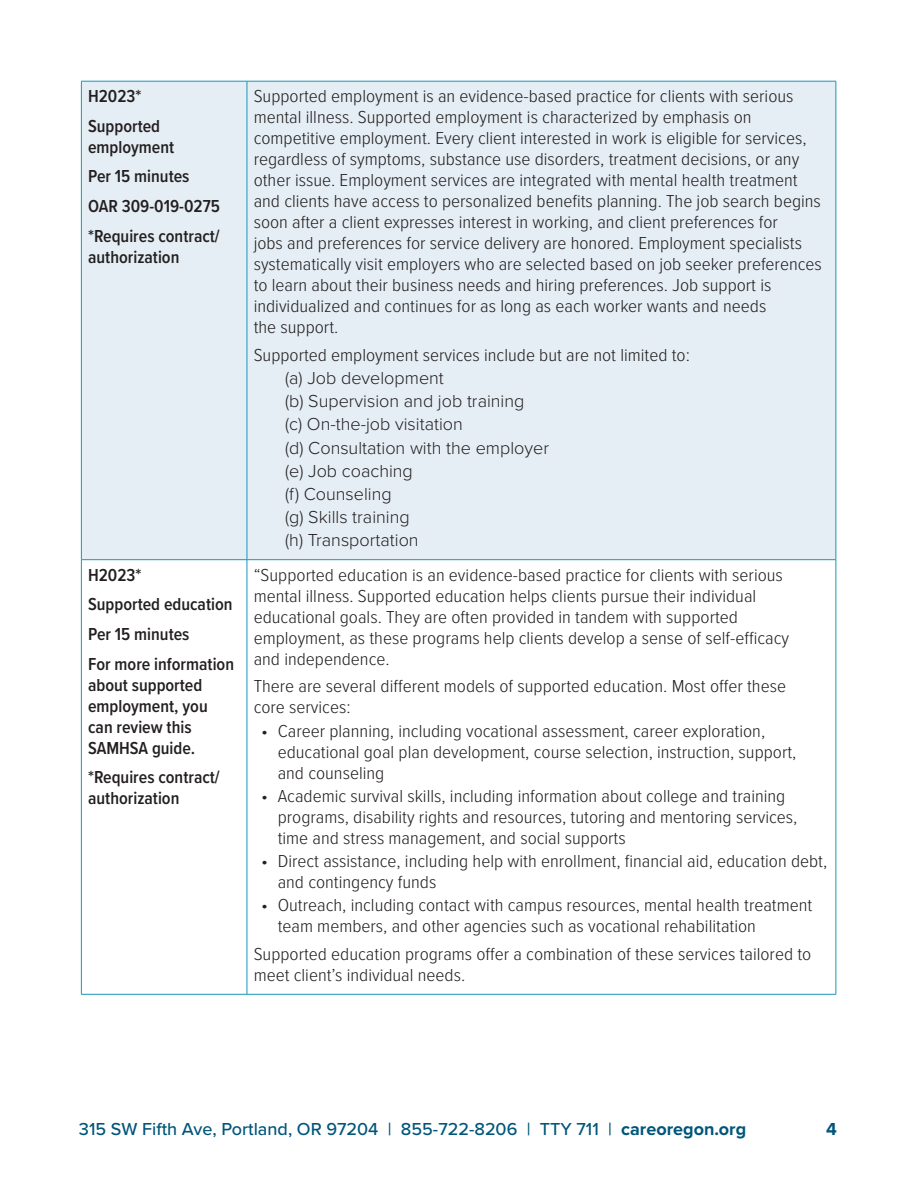
<style>
.page{position:relative;width:918px;height:1188px;background:#fff}
.page>*{position:absolute;margin:0;border:0;box-sizing:border-box;transform-origin:0 0}
.table__text_2{font:300 18px/21px "Proxima Nova Cond";color:#231f20;scale:1.08 1}
.table__bullet{font:300 18px/21px "Proxima Nova Cond";color:#231f20;scale:1.08 1}
.table__text_1{font:600 18px/21px "Proxima Nova Cond";color:#231f20}
.table__indent{font:300 18px "Proxima Nova";color:#231f20}
.t1{font:500 18px "Proxima Nova";color:#00567a}
.t2{font:700 18px "Proxima Nova";color:#00567a}
.s1{font-family:"Proxima Nova"}
.s2{font-weight:700}
</style>
<div class="page">
<div style="left:82px;top:82px;width:754px;height:477px;background:#e5eef4"></div>
<hr style="left:247px;top:81px;width:1px;height:478px;background:#1798b6">
<hr style="left:247px;top:560px;width:1px;height:434px;background:#1798b6">
<hr style="left:81px;top:81px;width:166px;height:1px;background:#1798b6">
<hr style="left:81px;top:81px;width:1px;height:478px;background:#1798b6">
<hr style="left:247px;top:81px;width:589px;height:1px;background:#1798b6">
<hr style="left:836px;top:81px;width:1px;height:478px;background:#1798b6">
<hr style="left:81px;top:559px;width:166px;height:1px;background:#1798b6">
<hr style="left:81px;top:560px;width:1px;height:434px;background:#1798b6">
<hr style="left:247px;top:559px;width:589px;height:1px;background:#1798b6">
<hr style="left:836px;top:560px;width:1px;height:434px;background:#1798b6">
<hr style="left:81px;top:994px;width:166px;height:1px;background:#1798b6">
<hr style="left:247px;top:994px;width:589px;height:1px;background:#1798b6">
<p class="table__text_1" style="left:88px;top:85px;width:55px">H2023*</p>
<p class="table__text_1" style="left:88px;top:115px;width:88px">Supported employment</p>
<p class="table__text_1" style="left:88px;top:165px;width:103px">Per 15 minutes</p>
<p class="table__text_1" style="left:88px;top:195px;width:133px">OAR 309-019-0275</p>
<p class="table__text_1" style="left:88px;top:225px;width:133px">*Requires contract/ authorization</p>
<p class="table__text_1" style="left:88px;top:564px;width:55px">H2023*</p>
<p class="table__text_1" style="left:88px;top:593px;width:146px">Supported education</p>
<p class="table__text_1" style="left:88px;top:623px;width:103px">Per 15 minutes</p>
<p class="table__text_1" style="left:88px;top:653px;width:148px">For more information about supported employment, you can review this<br>SAMHSA guide.</p>
<p class="table__text_1" style="left:88px;top:766px;width:133px">*Requires contract/ authorization</p>
<p class="table__text_2" style="left:254px;top:85px;width:528px">Supported employment is an evidence-based practice for clients with serious mental illness. Supported employment is characterized by emphasis on competitive employment. Every client interested in work is eligible for services, regardless of symptoms, substance use disorders, treatment decisions, or any other issue. Employment services are integrated with mental health treatment and clients have access to personalized benefits planning. The job search begins soon after a client expresses interest in working, and client preferences for<br>jobs and preferences for service delivery are honored. Employment specialists systematically visit employers who are selected based on job seeker preferences to learn about their business needs and hiring preferences. Job support is individualized and continues for as long as each worker wants and needs<br>the support.</p>
<p class="table__text_2" style="left:254px;top:343px;width:405px">Supported employment services include but are not limited to:</p>
<p class="table__indent" style="left:285px;top:365px;width:160px">(a) Job development</p>
<p class="table__indent" style="left:285px;top:388px;width:241px">(b) Supervision and job training</p>
<p class="table__indent" style="left:285px;top:411px;width:179px">(c) On-the-job visitation</p>
<p class="table__indent" style="left:285px;top:434px;width:265px">(d) Consultation with the employer</p>
<p class="table__indent" style="left:285px;top:457px;width:129px">(e) Job coaching</p>
<p class="table__indent" style="left:285px;top:480px;width:108px">(f) Counseling</p>
<p class="table__indent" style="left:285px;top:504px;width:126px">(g) Skills training</p>
<p class="table__indent" style="left:285px;top:527px;width:135px">(h) Transportation</p>
<p class="table__text_2" style="left:254px;top:563px;width:497px">“Supported education is an evidence-based practice for clients with serious mental illness. Supported education helps clients pursue their individual educational goals. They are often provided in tandem with supported employment, as these programs help clients develop a sense of self-efficacy and independence.</p>
<p class="table__text_2" style="left:254px;top:675px;width:494px">There are several different models of supported education. Most offer these core services:</p>
<p class="table__bullet" style="left:278px;top:719px;width:482px;text-indent:-16px"><span class="s1">•</span> Career planning, including vocational assessment, career exploration, educational goal plan development, course selection, instruction, support, and counseling</p>
<p class="table__bullet" style="left:278px;top:784px;width:483px;text-indent:-16px">• Academic survival skills, including information about college and training programs, disability rights and resources, tutoring and mentoring services, time and stress management, and social supports</p>
<p class="table__bullet" style="left:278px;top:849px;width:510px;text-indent:-16px">• Direct assistance, including help with enrollment, financial aid, education debt, and contingency funds</p>
<p class="table__bullet" style="left:278px;top:894px;width:497px;text-indent:-16px">• Outreach, including contact with campus resources, mental health treatment team members, and other agencies such as vocational rehabilitation</p>
<p class="table__text_2" style="left:254px;top:942px;width:518px">Supported education programs offer a combination of these services tailored to meet client’s individual needs.</p>
<p class="t1" style="left:79px;top:1115px;width:669px">315 SW Fifth Ave, Portland, OR 97204 | 855-722-8206 | TTY 711 | <span class="s2">careoregon.org</span></p>
<p class="t2" style="left:826px;top:1116px;width:12px">4</p>
</div>
